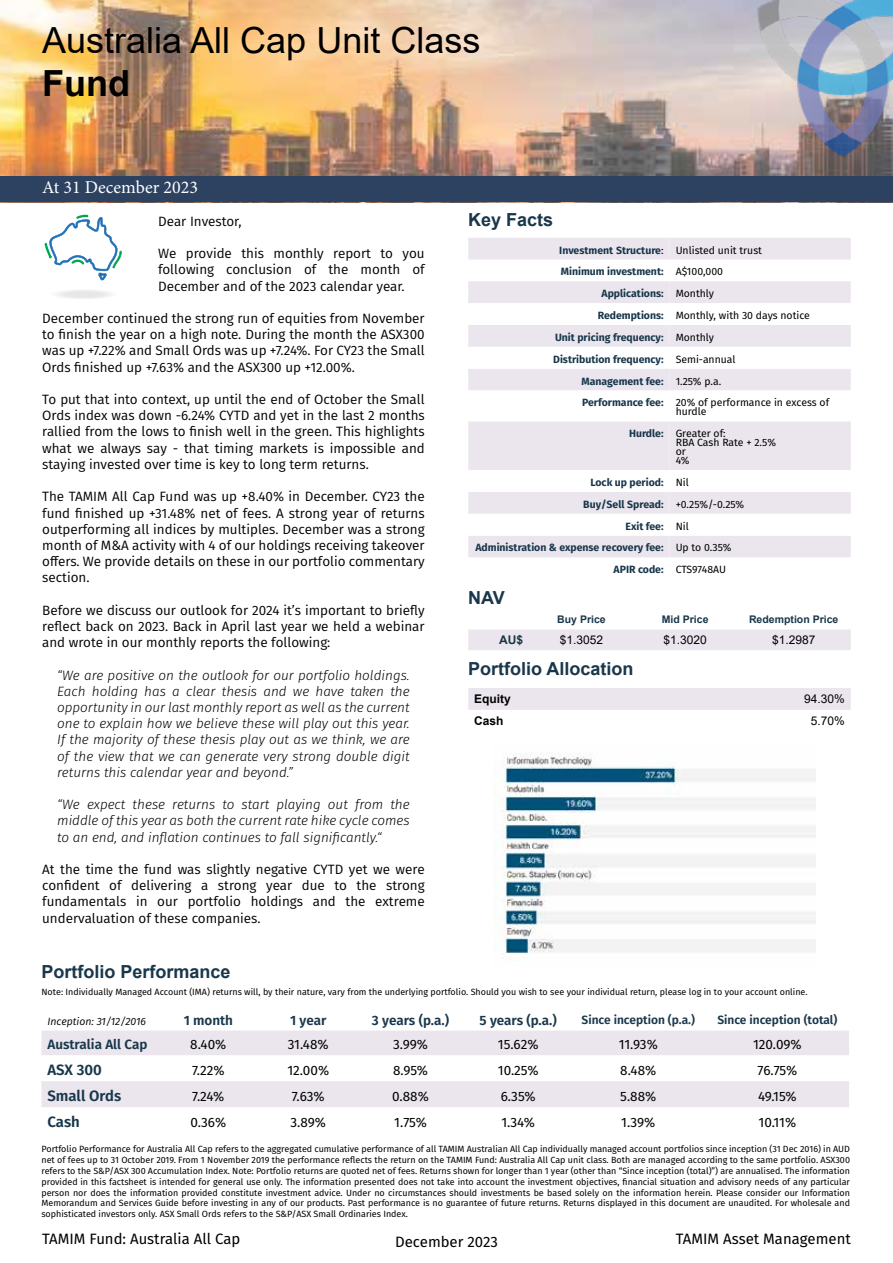
<style>
.page{position:relative;width:893px;height:1263px;background:#fff}
.page>*{position:absolute;margin:0;border:0;box-sizing:border-box;transform-origin:0 0}
.t1{font:36px "Arial";color:#000}
.t2{font:700 36px "Arial";color:#000}
.t3{font:700 18px "Arial";color:#19374b}
.t4{font:18px "Minion Pro";color:#fff}
.t5{font:15px "Fira Sans";color:#000}
.t6{font:600 15px "Fira Sans";color:#19374b}
.t7{font:13.5px/16.2px "Fira Sans";color:#000;text-align:justify}
.t8{font:italic 300 13.5px/16.2px "Fira Sans";color:#000;text-align:justify}
.t9{font:13.5px "Fira Sans";color:#000}
.t10{font:600 13.5px "Fira Sans";color:#19374b}
.t11{font:600 12px "Fira Sans";color:#19374b}
.t12{font:12px "Arial";color:#000}
.t13{font:700 12px "Arial";color:#000}
.t14{font:700 12px "Arial";color:#19374b}
.t15{font:700 10.5px "Fira Sans";color:#19374b}
.t16{font:10.5px/9px "Fira Sans";color:#000}
.t17{font:700 10.5px "Arial";color:#19374b}
.t18{font:italic 10.5px "Fira Sans";color:#000}
.t19{font:9px/10.8px "Fira Sans";color:#000;text-align:justify}
.s1{font-weight:400;color:#000}
.s2{font-weight:700;color:#19374b}
</style>
<div class="page">
<img style="left:0;top:0;width:725px;height:176px">
<div style="left:0;top:176px;width:893px;height:26px;background:#2d4261"></div>
<svg style="left:468px;top:238px;width:202px;height:319px;fill:#ebe6ee"></svg>
<svg style="left:670px;top:238px;width:181px;height:319px;fill:#ebe6ee"></svg>
<svg style="left:468px;top:303px;width:383px;height:233px;fill:#ebe6ee"></svg>
<svg style="left:670px;top:347px;width:181px;height:74px"></svg>
<div style="left:468px;top:629px;width:383px;height:21px;background:#ebe6ee"></div>
<div style="left:468px;top:688px;width:383px;height:22px;background:#ebe6ee"></div>
<img style="left:725px;top:0;width:168px;height:176px">
<svg style="left:41px;top:1030px;width:808px;height:77px;fill:#ebe6ee"></svg>
<svg style="left:45px;top:215px;width:77px;height:65px"></svg>
<img style="left:494px;top:753px;width:322px;height:206px">
<h1 class="t1" style="left:42px;top:16px;width:440px">Australia All Cap Unit Class</h1>
<h1 class="t2" style="left:42px;top:58px;width:89px">Fund</h1>
<h2 class="t4" style="left:42px;top:175px;width:157px">At 31 December 2023</h2>
<h3 class="t7" style="left:158px;top:213px;width:85px">Dear Investor,</h3>
<h3 class="t7" style="left:158px;top:245px;width:268px">We provide this monthly report to you following conclusion of the month of December and of the 2023 calendar year.</h3>
<h3 class="t7" style="left:42px;top:310px;width:384px">December continued the strong run of equities from November to finish the year on a high note. During the month the ASX300 was up +7.22% and Small Ords was up +7.24%. For CY23 the Small Ords finished up +7.63% and the ASX300 up +12.00%.</h3>
<p class="t7" style="left:42px;top:391px;width:384px">To put that into context, up until the end of October the Small Ords index was down -6.24% CYTD and yet in the last 2 months rallied from the lows to finish well in the green. This highlights what we always say - that timing markets is impossible and staying invested over time is key to long term returns.</p>
<p class="t7" style="left:42px;top:488px;width:384px">The TAMIM All Cap Fund was up +8.40% in December. CY23 the fund finished up +31.48% net of fees. A strong year of returns outperforming all indices by multiples. December was a strong month of M&amp;A activity with 4 of our holdings receiving takeover offers. We provide details on these in our portfolio commentary section.</p>
<h3 class="t7" style="left:42px;top:602px;width:384px">Before we discuss our outlook for 2024 it’s important to briefly reflect back on 2023. Back in April last year we held a webinar and wrote in our monthly reports the following:</h3>
<p class="t8" style="left:57px;top:667px;width:354px">“We are positive on the outlook for our portfolio holdings.<br>Each holding has a clear thesis and we have taken the opportunity in our last monthly report as well as the current one to explain how we believe these will play out this year.<br>If the majority of these thesis play out as we think, we are of the view that we can generate very strong double digit returns this calendar year and beyond.”</p>
<h3 class="t8" style="left:57px;top:796px;width:354px">“We expect these returns to start playing out from the middle of this year as both the current rate hike cycle comes to an end, and inflation continues to fall significantly.“</h3>
<h3 class="t7" style="left:42px;top:861px;width:384px">At the time the fund was slightly negative CYTD yet we were confident of delivering a strong year due to the strong fundamentals in our portfolio holdings and the extreme undervaluation of these companies.</h3>
<h2 class="t3" style="left:468px;top:207px;width:87px">Key Facts</h2>
<p class="t15" style="left:559px;top:241px;width:204px">Investment Structure<span class="s1">: Unlisted unit trust</span></p>
<p class="t15" style="left:561px;top:263px;width:164px">Minimum investment: <span class="s1">A$100,000</span></p>
<p class="t15" style="left:601px;top:285px;width:114px">Applications: <span class="s1">Monthly</span></p>
<p class="t16" style="left:598px;top:311px;width:214px"><span class="s2">Redemptions:</span> Monthly, with 30 days notice</p>
<p class="t15" style="left:555px;top:328px;width:160px">Unit pricing frequency: <span class="s1">Monthly</span></p>
<p class="t15" style="left:553px;top:350px;width:184px">Distribution frequency: <span class="s1">Semi-annual</span></p>
<p class="t15" style="left:581px;top:372px;width:141px">Management fee: <span class="s1">1.25% p.a.</span></p>
<p class="t16" style="left:582px;top:398px;width:249px"><span class="s2">Performance fee:</span> 20% of performance in excess of</p>
<p class="t16" style="left:629px;top:400px;width:98px;line-height:21.8px;text-indent:47px">hurdle<br><span class="s2">Hurdle:</span> Greater of:</p>
<p class="t16" style="left:676px;top:438px;width:102px">RBA Cash Rate + 2.5% or<br>4%</p>
<p class="t15" style="left:590px;top:473px;width:100px">Lock up period: <span class="s1">Nil</span></p>
<p class="t15" style="left:583px;top:495px;width:163px">Buy/Sell Spread: <span class="s1">+0.25%/-0.25%</span></p>
<p class="t15" style="left:625px;top:517px;width:65px">Exit fee: <span class="s1">Nil</span></p>
<p class="t15" style="left:475px;top:539px;width:257px">Administration &amp; expense recovery fee: <span class="s1">Up to 0.35%</span></p>
<p class="t15" style="left:613px;top:561px;width:114px">APIR code: <span class="s1">CTS9748AU</span></p>
<h2 class="t3" style="left:468px;top:585px;width:38px">NAV</h2>
<p class="t17" style="left:557px;top:612px;width:50px">Buy Price</p>
<p class="t17" style="left:662px;top:612px;width:48px">Mid Price</p>
<p class="t17" style="left:749px;top:612px;width:91px">Redemption Price</p>
<h3 class="t14" style="left:499px;top:631px;width:25px">AU$</h3>
<h3 class="t12" style="left:560px;top:632px;width:45px">$1.3052</h3>
<h3 class="t12" style="left:663px;top:632px;width:45px">$1.3020</h3>
<h3 class="t12" style="left:772px;top:632px;width:45px">$1.2987</h3>
<h2 class="t3" style="left:468px;top:656px;width:167px">Portfolio Allocation</h2>
<h3 class="t13" style="left:474px;top:690px;width:38px">Equity</h3>
<h3 class="t12" style="left:804px;top:690px;width:42px">94.30%</h3>
<h3 class="t13" style="left:474px;top:712px;width:31px">Cash</h3>
<h3 class="t12" style="left:811px;top:712px;width:36px">5.70%</h3>
<h2 class="t3" style="left:41px;top:959px;width:191px">Portfolio Performance</h2>
<p class="t19" style="left:41px;top:986px;width:768px">Note: Individually Managed Account (IMA) returns will, by their nature, vary from the underlying portfolio. Should you wish to see your individual return, please log in to your account online.</p>
<p class="t18" style="left:47px;top:1013px;width:100px">Inception: 31/12/2016</p>
<h3 class="t10" style="left:184px;top:1009px;width:51px">1 month</h3>
<h3 class="t10" style="left:290px;top:1009px;width:38px">1 year</h3>
<h3 class="t10" style="left:372px;top:1009px;width:79px">3 years (p.a.)</h3>
<h3 class="t10" style="left:480px;top:1009px;width:79px">5 years (p.a.)</h3>
<h3 class="t11" style="left:582px;top:1010px;width:115px">Since inception (p.a.)</h3>
<h3 class="t11" style="left:717px;top:1010px;width:122px">Since inception (total)</h3>
<h3 class="t10" style="left:47px;top:1033px;width:102px">Australia All Cap</h3>
<h3 class="t9" style="left:190px;top:1034px;width:38px">8.40%</h3>
<h3 class="t9" style="left:288px;top:1034px;width:42px">31.48%</h3>
<h3 class="t9" style="left:393px;top:1034px;width:36px">3.99%</h3>
<h3 class="t9" style="left:498px;top:1034px;width:42px">15.62%</h3>
<h3 class="t9" style="left:619px;top:1034px;width:41px">11.93%</h3>
<h3 class="t9" style="left:753px;top:1034px;width:50px">120.09%</h3>
<h3 class="t6" style="left:47px;top:1058px;width:56px">ASX 300</h3>
<h3 class="t9" style="left:192px;top:1059px;width:34px">7.22%</h3>
<h3 class="t9" style="left:287px;top:1059px;width:43px">12.00%</h3>
<h3 class="t9" style="left:393px;top:1059px;width:37px">8.95%</h3>
<h3 class="t9" style="left:498px;top:1059px;width:42px">10.25%</h3>
<h3 class="t9" style="left:620px;top:1059px;width:38px">8.48%</h3>
<h3 class="t9" style="left:757px;top:1059px;width:41px">76.75%</h3>
<h3 class="t6" style="left:47px;top:1084px;width:75px">Small Ords</h3>
<h3 class="t9" style="left:192px;top:1085px;width:34px">7.24%</h3>
<h3 class="t9" style="left:292px;top:1085px;width:34px">7.63%</h3>
<h3 class="t9" style="left:392px;top:1085px;width:38px">0.88%</h3>
<h3 class="t9" style="left:501px;top:1085px;width:36px">6.35%</h3>
<h3 class="t9" style="left:620px;top:1085px;width:38px">5.88%</h3>
<h3 class="t9" style="left:758px;top:1085px;width:40px">49.15%</h3>
<h3 class="t6" style="left:47px;top:1110px;width:34px">Cash</h3>
<h3 class="t9" style="left:190px;top:1112px;width:37px">0.36%</h3>
<h3 class="t9" style="left:291px;top:1112px;width:37px">3.89%</h3>
<h3 class="t9" style="left:394px;top:1112px;width:34px">1.75%</h3>
<h3 class="t9" style="left:501px;top:1112px;width:35px">1.34%</h3>
<h3 class="t9" style="left:621px;top:1112px;width:36px">1.39%</h3>
<h3 class="t9" style="left:758px;top:1112px;width:39px">10.11%</h3>
<p class="t19" style="left:41px;top:1144px;width:810px">Portfolio Performance for Australia All Cap refers to the aggregated cumulative performance of all TAMIM Australian All Cap individually managed account portfolios since inception (31 Dec 2016) in AUD net of fees up to 31 October 2019. From 1 November 2019 the performance reflects the return on the TAMIM Fund: Australia All Cap unit class. Both are managed according to the same portfolio. ASX300 refers to the S&amp;P/ASX 300 Accumulation Index. Note: Portfolio returns are quoted net of fees. Returns shown for longer than 1 year (other than “Since inception (total)”) are annualised. The information provided in this factsheet is intended for general use only. The information presented does not take into account the investment objectives, financial situation and advisory needs of any particular person nor does the information provided constitute investment advice. Under no circumstances should investments be based solely on the information herein. Please consider our Information Memorandum and Services Guide before investing in any of our products. Past performance is no guarantee of future returns. Returns displayed in this document are unaudited. For wholesale and sophisticated investors only. ASX Small Ords refers to the S&amp;P/ASX Small Ordinaries Index.</p>
<h3 class="t5" style="left:42px;top:1228px;width:200px">TAMIM Fund: Australia All Cap</h3>
<h3 class="t5" style="left:395px;top:1230px;width:104px">December 2023</h3>
<h3 class="t5" style="left:676px;top:1228px;width:176px">TAMIM Asset Management</h3>
</div>
